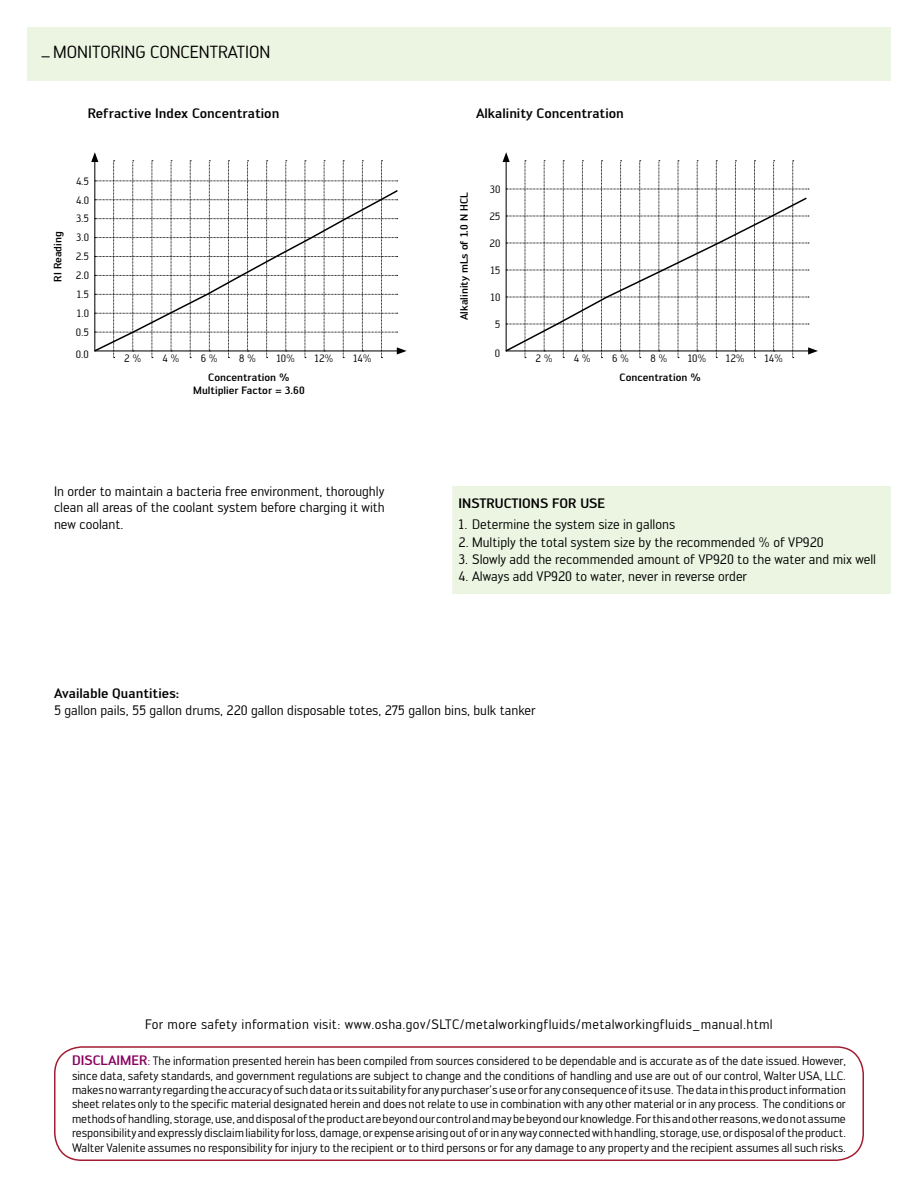
<style>
.page{position:relative;width:918px;height:1188px;background:#fff}
.page>*{position:absolute;margin:0;border:0;box-sizing:border-box;transform-origin:0 0}
.t1{font:17.25px "Walter PRO";color:#000}
.t2{font:13.5px/16.5px "Walter PRO";color:#000;text-align:justify}
.t3{font:13.5px "Walter PRO";letter-spacing:.025em;color:#000}
.t4{font:500 13.5px "Walter PRO";color:#000}
.t5{font:500 13.5px "Walter PRO";color:#88005d}
.t6{font:12px/14.4px "Walter PRO";color:#000;text-align:justify}
.t7{font:500 10.5px/12.6px "Walter PRO";color:#000;text-align:center}
.t8{font:10.5px/18.9px "Walter PRO";color:#000;text-align:justify}
.s1{font-size:13.5px;color:#88005d}
</style>
<div class="page">
<div style="left:54px;top:1046px;width:810px;height:115px;border:2px solid #a41c31;border-radius:27px"></div>
<div style="left:452px;top:486px;width:439px;height:108px;background:#ecf4e2"></div>
<div style="left:27px;top:27px;width:864px;height:54px;background:#ecf4e2"></div>
<svg style="left:503px;top:152px;width:315px;height:206px"></svg>
<svg style="left:91px;top:152px;width:316px;height:206px"></svg>
<svg style="left:92px;top:189px;width:307px;height:164px"></svg>
<svg style="left:504px;top:196px;width:304px;height:157px"></svg>
<h1 class="t1" style="left:40px;top:41px;width:231px">_MONITORING CONCENTRATION</h1>
<p class="t4" style="left:88px;top:104px;width:193px">Refractive Index Concentration</p>
<p class="t7" style="left:51px;top:282px;width:52px;rotate:-90deg">RI Reading</p>
<p class="t8" style="left:76px;top:171px;width:15px">4.5<br>4.0<br>3.5<br>3.0<br>2.5<br>2.0<br>1.5<br>1.0<br>0.5</p>
<p class="t8" style="left:76px;top:344px;width:15px">0.0</p>
<p class="t8" style="left:124px;top:349px;width:19px">2 %</p>
<p class="t8" style="left:163px;top:349px;width:18px">4 %</p>
<p class="t8" style="left:201px;top:349px;width:18px">6 %</p>
<p class="t8" style="left:239px;top:349px;width:18px">8 %</p>
<p class="t8" style="left:276px;top:349px;width:20px">10%</p>
<p class="t8" style="left:315px;top:349px;width:20px">12%</p>
<p class="t8" style="left:353px;top:349px;width:20px">14%</p>
<p class="t4" style="left:476px;top:104px;width:149px">Alkalinity Concentration</p>
<p class="t7" style="left:458px;top:320px;width:128px;rotate:-90deg">Alkalinity mLs of 1.0 N HCL</p>
<p class="t8" style="left:490px;top:179px;width:12px">30</p>
<p class="t8" style="left:489px;top:206px;width:12px">25</p>
<p class="t8" style="left:490px;top:233px;width:12px">20</p>
<p class="t8" style="left:490px;top:260px;width:11px">15</p>
<p class="t8" style="left:491px;top:287px;width:11px">10</p>
<p class="t8" style="left:495px;top:314px;width:7px">5</p>
<p class="t8" style="left:495px;top:344px;width:7px">0</p>
<p class="t8" style="left:536px;top:349px;width:19px">2 %</p>
<p class="t8" style="left:574px;top:349px;width:18px">4 %</p>
<p class="t8" style="left:612px;top:349px;width:18px">6 %</p>
<p class="t8" style="left:650px;top:349px;width:18px">8 %</p>
<p class="t8" style="left:688px;top:349px;width:20px">10%</p>
<p class="t8" style="left:726px;top:349px;width:20px">12%</p>
<p class="t8" style="left:764px;top:349px;width:20px">14%</p>
<p class="t7" style="left:193px;top:371px;width:113px">Concentration %<br>Multiplier Factor = 3.60</p>
<p class="t7" style="left:620px;top:371px;width:83px">Concentration %</p>
<p class="t2" style="left:54px;top:482px;width:332px">In order to maintain a bacteria free environment, thoroughly clean all areas of the coolant system before charging it with new coolant.</p>
<p class="t4" style="left:459px;top:494px;width:9px">INSTRU</p>
<p class="t4" style="left:504px;top:494px;width:86px">CTIONS FOR USE</p>
<p class="t2" style="left:459px;top:516px;width:218px">1. Determine the system size in gallons</p>
<p class="t2" style="left:459px;top:533px;width:367px">2. Multiply the total system size by the recommended % of VP920</p>
<p class="t2" style="left:459px;top:551px;width:419px">3. Slowly add the recommended amount of VP920 to the water and mix well</p>
<p class="t2" style="left:459px;top:568px;width:290px">4. Always add VP920 to water, never in reverse order</p>
<p class="t4" style="left:54px;top:685px;width:127px">Available Quantities:</p>
<p class="t2" style="left:54px;top:701px;width:483px">5 gallon pails, 55 gallon drums, 220 gallon disposable totes, 275 gallon bins, bulk tanker</p>
<p class="t3" style="left:145px;top:1016px;width:629px">For more safety information visit: www.osha.gov/SLTC/metalworkingfluids/metalworkingfluids_manual.html</p>
<p class="t5" style="left:72px;top:1052px;width:38px">DISCLAIMER</p>
<p class="t6" style="left:72px;top:1054px;width:776px;text-indent:75px"><span class="s1">:</span> The information presented herein has been compiled from sources considered to be dependable and is accurate as of the date issued. However, since data, safety standards, and government regulations are subject to change and the conditions of handling and use are out of our control, Walter USA, LLC. makes no warranty regarding the accuracy of such data or its suitability for any purchaser’s use or for any consequence of its use. The data in this product information sheet relates only to the specific material designated herein and does not relate to use in combination with any other material or in any process. The conditions or methods of handling, storage, use, and disposal of the product are beyond our control and may be beyond our knowledge. For this and other reasons, we do not assume responsibility and expressly disclaim liability for loss, damage, or expense arising out of or in any way connected with handling, storage, use, or disposal of the product.<br>Walter Valenite assumes no responsibility for injury to the recipient or to third persons or for any damage to any property and the recipient assumes all such risks.</p>
</div>
